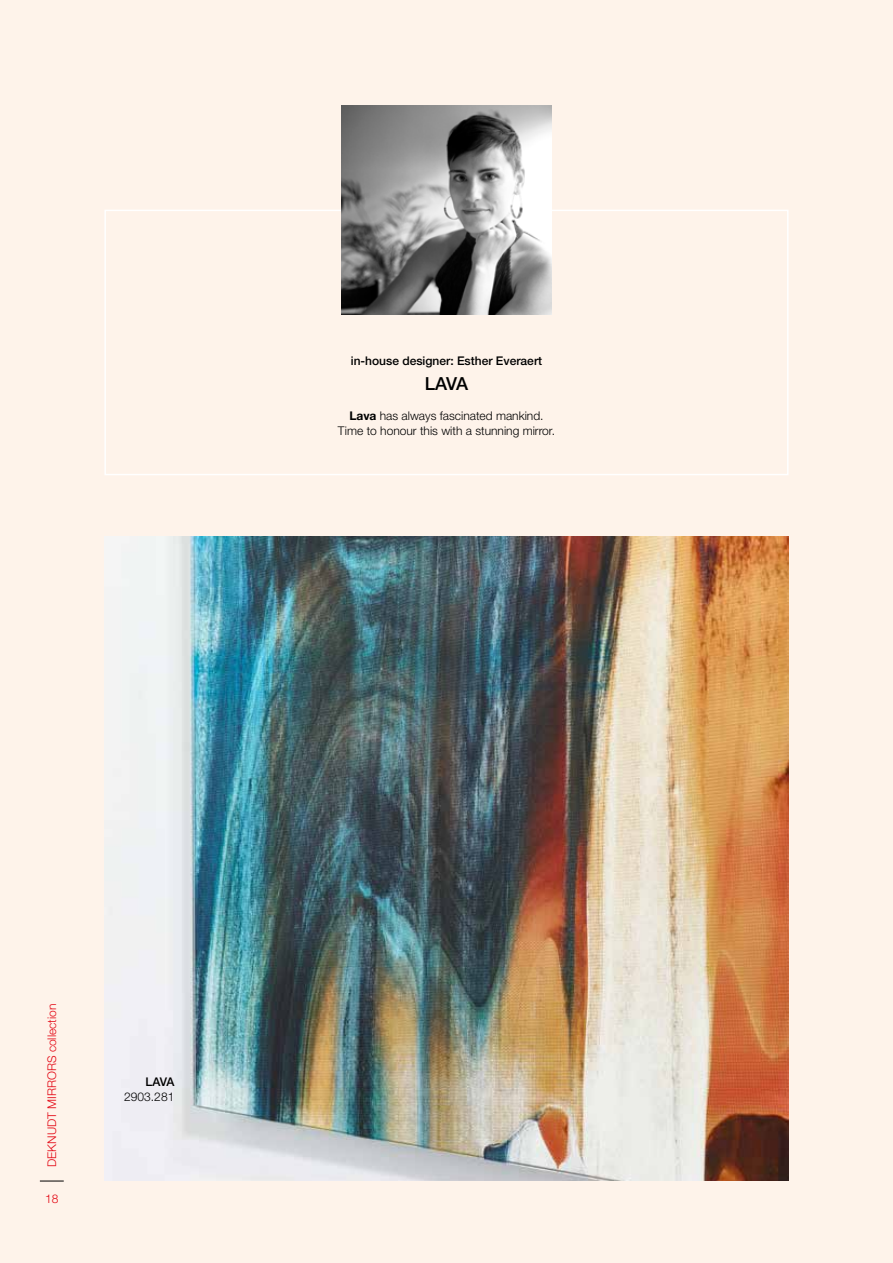
<style>
.page{position:relative;width:893px;height:1263px;background:#fef3ea}
.page>*{position:absolute;margin:0;border:0;box-sizing:border-box;transform-origin:0 0}
.t1{font:500 18px "Helvetica Neue LT Std";color:#000}
.t2{font:300 12px/15px "Helvetica Neue LT Std";color:#000;text-align:center}
.t3{font:500 12px "Helvetica Neue LT Std";color:#000}
.t4{font:300 12px "Helvetica Neue LT Std";color:#e30613}
.s1{font-weight:700}
</style>
<div class="page">
<img style="left:104px;top:537px;width:685px;height:644px">
<div style="left:104px;top:210px;width:685px;height:265px;border:2px solid #fff"></div>
<img style="left:342px;top:105px;width:209px;height:209px">
<svg style="left:40px;top:1181px;width:24px;height:1px"></svg>
<p class="t3" style="left:351px;top:354px;width:193px">in-house designer: Esther Everaert</p>
<h1 class="t1" style="left:425px;top:372px;width:45px">LAVA</h1>
<p class="t2" style="left:338px;top:408px;width:218px"><span class="s1">Lava</span> has always fascinated mankind.<br>Time to honour this with a stunning mirror.</p>
<p class="t4" style="left:45px;top:1167px;width:165px;rotate:-90deg">DEKNUDT MIRRORS collection</p>
<p class="t4" style="left:45px;top:1191px;width:15px">18</p>
<p class="t3" style="left:146px;top:1074px;width:30px">LAVA</p>
<p class="t2" style="left:124px;top:1089px;width:52px">2903.281</p>
</div>
